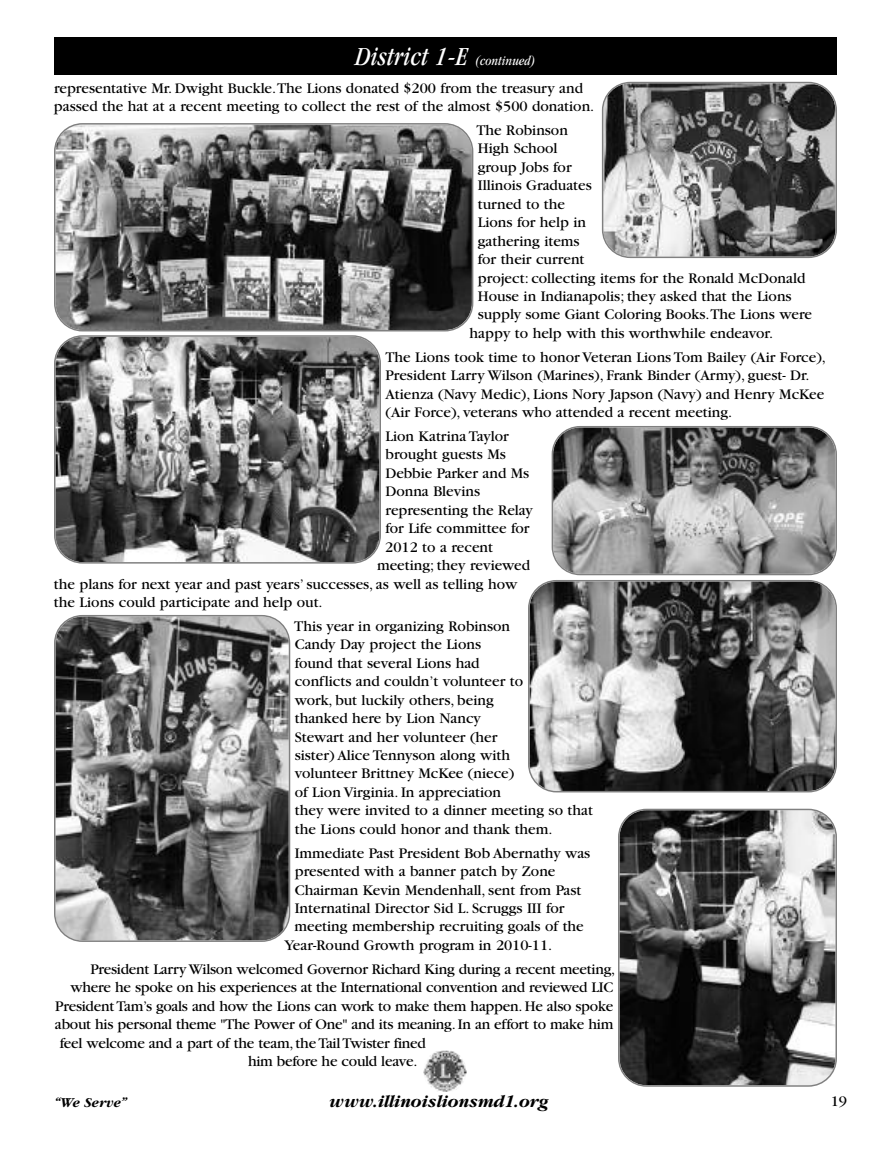
<style>
.page{position:relative;width:891px;height:1161px;background:#fff}
.page>*{position:absolute;margin:0;border:0;box-sizing:border-box;transform-origin:0 0}
.t1{font:italic condensed 27px "Garamond";color:#fff}
.t2{font:italic 700 18px "Garamond";color:#000}
.t3{font:15.3px/18.5px "Garamond";color:#000}
.t4{font:italic 700 14.25px "Garamond";color:#000}
.s1{font-size:13.5px}
</style>
<div class="page">
<img style="left:423px;top:1051px;width:44px;height:41px">
<svg style="left:54px;top:123px;width:419px;height:208px;background:#6d6d6d"></svg>
<svg style="left:602px;top:82px;width:235px;height:176px;background:#7b7b7b"></svg>
<div style="left:54px;top:37px;width:783px;height:37px;background:#000"></div>
<svg style="left:54px;top:335px;width:327px;height:229px;background:#757575"></svg>
<svg style="left:552px;top:426px;width:285px;height:149px;background:#898989"></svg>
<svg style="left:528px;top:580px;width:309px;height:212px;background:#757575"></svg>
<svg style="left:54px;top:615px;width:236px;height:327px;background:#6e6e6e"></svg>
<svg style="left:618px;top:809px;width:219px;height:278px;background:#626262"></svg>
<h1 class="t1" style="left:355px;top:46px;width:182px">District 1-E <span class="s1">(continued)</span></h1>
<p class="t3" style="left:54px;top:80px;width:542px">representative Mr. Dwight Buckle.The Lions donated $200 from the treasury and passed the hat at a recent meeting to collect the rest of the almost $500 donation.</p>
<p class="t3" style="left:476px;top:122px;width:93px">The Robinson</p>
<p class="t3" style="left:478px;top:141px;width:81px">High School</p>
<p class="t3" style="left:478px;top:159px;width:95px">group Jobs for</p>
<p class="t3" style="left:478px;top:178px;width:115px">Illinois Graduates</p>
<p class="t3" style="left:478px;top:196px;width:89px">turned to the</p>
<p class="t3" style="left:478px;top:215px;width:110px">Lions for help in</p>
<p class="t3" style="left:478px;top:233px;width:103px">gathering items</p>
<p class="t3" style="left:478px;top:251px;width:108px">for their current</p>
<p class="t3" style="left:478px;top:270px;width:329px">project: collecting items for the Ronald McDonald</p>
<p class="t3" style="left:478px;top:288px;width:315px">House in Indianapolis; they asked that the Lions</p>
<p class="t3" style="left:478px;top:307px;width:336px">supply some Giant Coloring Books.The Lions were</p>
<p class="t3" style="left:470px;top:325px;width:305px">happy to help with this worthwhile endeavor.</p>
<p class="t3" style="left:385px;top:349px;width:442px">The Lions took time to honor Veteran Lions Tom Bailey (Air Force), President Larry Wilson (Marines), Frank Binder (Army), guest- Dr.<br>Atienza (Navy Medic), Lions Nory Japson (Navy) and Henry McKee (Air Force), veterans who attended a recent meeting.</p>
<p class="t3" style="left:385px;top:428px;width:125px">Lion Katrina Taylor</p>
<p class="t3" style="left:385px;top:447px;width:122px">brought guests Ms</p>
<p class="t3" style="left:385px;top:465px;width:145px">Debbie Parker and Ms</p>
<p class="t3" style="left:385px;top:484px;width:96px">Donna Blevins</p>
<p class="t3" style="left:385px;top:502px;width:149px">representing the Relay</p>
<p class="t3" style="left:385px;top:521px;width:146px">for Life committee for</p>
<p class="t3" style="left:385px;top:539px;width:109px">2012 to a recent</p>
<p class="t3" style="left:377px;top:557px;width:155px">meeting; they reviewed</p>
<p class="t3" style="left:54px;top:576px;width:465px">the plans for next year and past years’ successes, as well as telling how</p>
<p class="t3" style="left:54px;top:594px;width:270px">the Lions could participate and help out.</p>
<p class="t3" style="left:294px;top:618px;width:300px">This year in organizing Robinson<br>Candy Day project the Lions<br>found that several Lions had<br>conflicts and couldn’t volunteer to<br>work, but luckily others, being<br>thanked here by Lion Nancy<br>Stewart and her volunteer (her<br>sister) Alice Tennyson along with<br>volunteer Brittney McKee (niece)<br>of Lion Virginia. In appreciation<br>they were invited to a dinner meeting so that the Lions could honor and thank them.</p>
<p class="t3" style="left:295px;top:845px;width:297px">Immediate Past President Bob Abernathy was</p>
<p class="t3" style="left:295px;top:863px;width:262px">presented with a banner patch by Zone</p>
<p class="t3" style="left:295px;top:882px;width:288px">Chairman Kevin Mendenhall, sent from Past</p>
<p class="t3" style="left:295px;top:900px;width:271px">Internatinal Director Sid L. Scruggs III for</p>
<p class="t3" style="left:294px;top:919px;width:291px">meeting membership recruiting goals of the</p>
<p class="t3" style="left:285px;top:937px;width:269px">Year-Round Growth program in 2010-11.</p>
<p class="t3" style="left:90px;top:961px;width:526px">President Larry Wilson welcomed Governor Richard King during a recent meeting,</p>
<p class="t3" style="left:70px;top:980px;width:545px">where he spoke on his experiences at the International convention and reviewed LIC</p>
<p class="t3" style="left:55px;top:998px;width:560px">PresidentTam’s goals and how the Lions can work to make them happen.He also spoke</p>
<p class="t3" style="left:55px;top:1016px;width:560px">about his personal theme "The Power of One" and its meaning.In an effort to make him</p>
<p class="t3" style="left:60px;top:1035px;width:368px">feel welcome and a part of the team,theTailTwister fined</p>
<p class="t3" style="left:248px;top:1053px;width:171px">him before he could leave.</p>
<p class="t4" style="left:54px;top:1094px;width:74px">“We Serve”</p>
<p class="t2" style="left:329px;top:1091px;width:221px">www.illinoislionsmd1.org</p>
<p class="t3" style="left:831px;top:1093px;width:18px">19</p>
</div>
